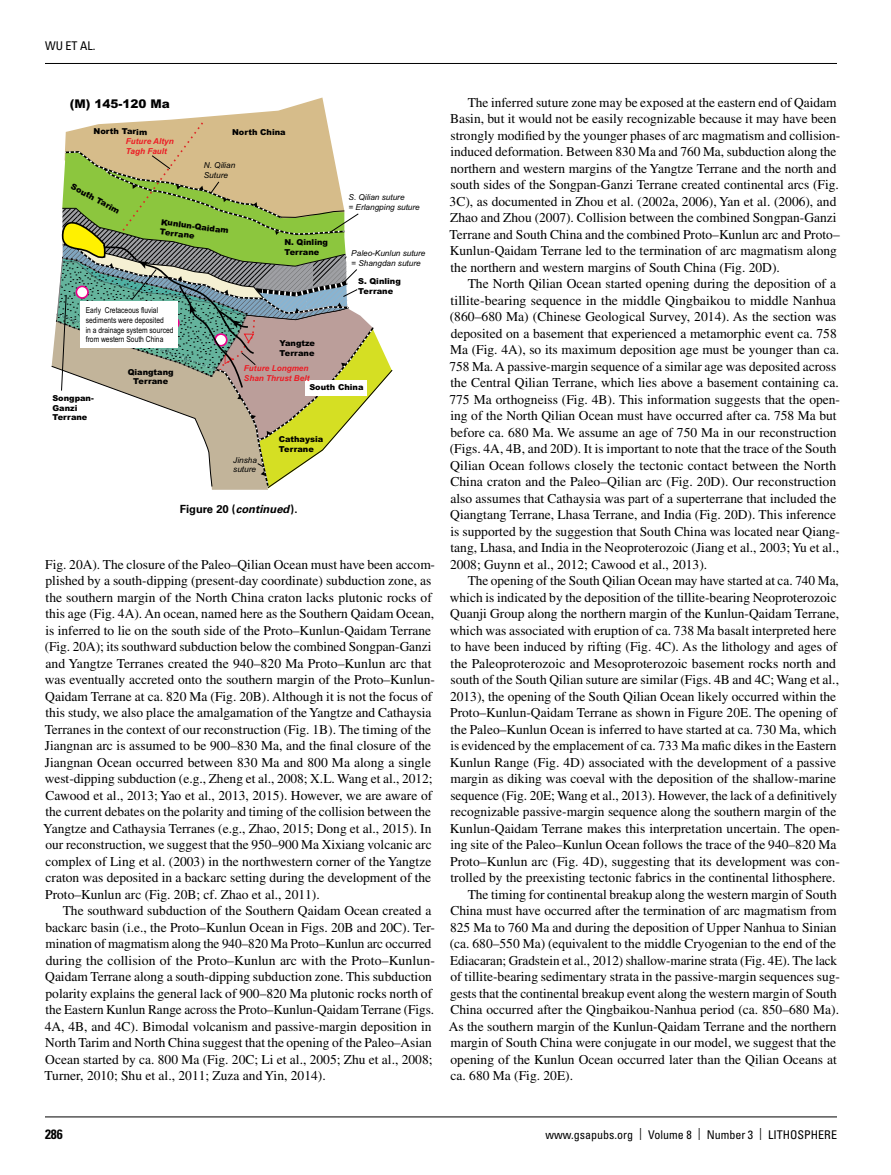
<style>
.page{position:relative;width:891px;height:1175px;background:#fff}
.page>*{position:absolute;margin:0;border:0;box-sizing:border-box;transform-origin:0 0}
.t1{font:13.5px/16.5px "Times";color:#000}
.t2{font:700 condensed 13.5px "Univers";color:#000}
.t3{font:condensed 12px "Univers";color:#000}
.t4{font:900 12px "Arial";color:#000}
.t5{font:700 11.25px "Univers";color:#000}
.t6{font:900 8.25px/9.8px "Arial";color:#000}
.t7{font:italic 8.25px/9.8px "Arial";color:#000}
.t8{font:8.25px/9.8px "Arial Narrow";color:#000}
.t9{font:italic 700 8.25px/9.8px "Arial";color:#ec1b24}
.s1{font-style:italic}
</style>
<div class="page">
<hr style="left:45px;top:63px;width:792px;height:1px;background:#000">
<hr style="left:45px;top:1116px;width:792px;height:1px;background:#000">
<svg style="left:51px;top:98px;width:342px;height:392px"></svg>
<p class="t3" style="left:45px;top:38px;width:52px">WU ET AL.</p>
<p class="t4" style="left:70px;top:95px;width:102px">(M) 145-120 Ma</p>
<p class="t6" style="left:94px;top:126px;width:55px;rotate:1deg">North Tarim</p>
<p class="t9" style="left:126px;top:137px;width:49px">Future Altyn<br>Tagh Fault</p>
<p class="t6" style="left:74px;top:181px;width:56px;rotate:28deg">South Tarim</p>
<p class="t6" style="left:232px;top:127px;width:55px">North China</p>
<p class="t7" style="left:204px;top:161px;width:33px">N. Qilian<br>Suture</p>
<p class="t6" style="left:162px;top:217px;width:70px;rotate:7deg">Kunlun-Qaidam<br>Terrane</p>
<p class="t6" style="left:284px;top:237px;width:45px">N. Qinling<br>Terrane</p>
<p class="t7" style="left:349px;top:192px;width:73px">S. Qilian suture<br>= Erlangping suture</p>
<p class="t7" style="left:351px;top:249px;width:76px">Paleo-Kunlun suture = Shangdan suture</p>
<p class="t6" style="left:358px;top:276px;width:44px">S. Qinling<br>Terrane</p>
<p class="t8" style="left:86px;top:305px;width:89px">Early Cretaceous fluvial sediments were deposited<br>in a drainage system sourced from western South China</p>
<p class="t6" style="left:52px;top:393px;width:43px">Songpan-<br>Ganzi<br>Terrane</p>
<p class="t6" style="left:128px;top:366px;width:47px;text-align:center">Qiangtang<br>Terrane</p>
<p class="t6" style="left:279px;top:338px;width:37px">Yangtze<br>Terrane</p>
<p class="t6" style="left:309px;top:382px;width:56px">South China</p>
<p class="t9" style="left:244px;top:364px;width:67px">Future Longmen<br>Shan Thrust Belt</p>
<p class="t7" style="left:233px;top:455px;width:25px">Jinsha suture</p>
<p class="t6" style="left:279px;top:434px;width:46px">Cathaysia<br>Terrane</p>
<p class="t5" style="left:180px;top:502px;width:119px">Figure 20 (<span class="s1">continued</span>).</p>
<p class="t1" style="left:43px;top:556px;width:393px">Fig. 20A). The closure of the Paleo–Qilian Ocean must have been accom&shy;plished by a south-dipping (present-day coordinate) subduction zone, as the southern margin of the North China craton lacks plutonic rocks of this age (Fig. 4A). An ocean, named here as the Southern Qaidam Ocean, is inferred to lie on the south side of the Proto–Kunlun-Qaidam Terrane (Fig. 20A); its southward subduction below the combined Songpan-Ganzi and Yangtze Terranes created the 940–820 Ma Proto–Kunlun arc that was eventually accreted onto the southern margin of the Proto–Kunlun-Qaidam Terrane at ca. 820 Ma (Fig. 20B). Although it is not the focus of this study, we also place the amalgamation of the Yangtze and Cathaysia Terranes in the context of our reconstruction (Fig. 1B). The timing of the Jiangnan arc is assumed to be 900–830 Ma, and the final closure of the Jiangnan Ocean occurred between 830 Ma and 800 Ma along a single west-dipping subduction (e.g., Zheng et al., 2008; X.L. Wang et al., 2012; Cawood et al., 2013; Yao et al., 2013, 2015). However, we are aware of the current debates on the polarity and timing of the collision between the Yangtze and Cathaysia Terranes (e.g., Zhao, 2015; Dong et al., 2015). In our reconstruction, we suggest that the 950–900 Ma Xixiang volcanic arc complex of Ling et al. (2003) in the northwestern corner of the Yangtze craton was deposited in a backarc setting during the development of the Proto–Kunlun arc (Fig. 20B; cf. Zhao et al., 2011).</p>
<p class="t1" style="left:45px;top:902px;width:392px;text-indent:18px">The southward subduction of the Southern Qaidam Ocean created a backarc basin (i.e., the Proto–Kunlun Ocean in Figs. 20B and 20C). Ter&shy;mination of magmatism along the 940–820 Ma Proto–Kunlun arc occurred during the collision of the Proto–Kunlun arc with the Proto–Kunlun-Qaidam Terrane along a south-dipping subduction zone. This subduction polarity explains the general lack of 900–820 Ma plutonic rocks north of the Eastern Kunlun Range across the Proto–Kunlun-Qaidam Terrane (Figs.<br>4A, 4B, and 4C). Bimodal volcanism and passive-margin deposition in North Tarim and North China suggest that the opening of the Paleo–Asian Ocean started by ca. 800 Ma (Fig. 20C; Li et al., 2005; Zhu et al., 2008; Turner, 2010; Shu et al., 2011; Zuza and Yin, 2014).</p>
<p class="t1" style="left:450px;top:94px;width:392px;text-indent:18px">The inferred suture zone may be exposed at the eastern end of Qaidam Basin, but it would not be easily recognizable because it may have been strongly modified by the younger phases of arc magmatism and collision&shy;induced deformation. Between 830 Ma and 760 Ma, subduction along the northern and western margins of the Yangtze Terrane and the north and south sides of the Songpan-Ganzi Terrane created continental arcs (Fig.<br>3C), as documented in Zhou et al. (2002a, 2006), Yan et al. (2006), and Zhao and Zhou (2007). Collision between the combined Songpan-Ganzi Terrane and South China and the combined Proto–Kunlun arc and Proto– Kunlun-Qaidam Terrane led to the termination of arc magmatism along the northern and western margins of South China (Fig. 20D).</p>
<p class="t1" style="left:449px;top:275px;width:392px;text-indent:18px">The North Qilian Ocean started opening during the deposition of a tillite-bearing sequence in the middle Qingbaikou to middle Nanhua (860–680 Ma) (Chinese Geological Survey, 2014). As the section was deposited on a basement that experienced a metamorphic event ca. 758<br>Ma (Fig. 4A), so its maximum deposition age must be younger than ca.<br>758 Ma. A passive-margin sequence of a similar age was deposited across the Central Qilian Terrane, which lies above a basement containing ca.<br>775 Ma orthogneiss (Fig. 4B). This information suggests that the open&shy;ing of the North Qilian Ocean must have occurred after ca. 758 Ma but before ca. 680 Ma. We assume an age of 750 Ma in our reconstruction (Figs. 4A, 4B, and 20D). It is important to note that the trace of the South Qilian Ocean follows closely the tectonic contact between the North China craton and the Paleo–Qilian arc (Fig. 20D). Our reconstruction also assumes that Cathaysia was part of a superterrane that included the Qiangtang Terrane, Lhasa Terrane, and India (Fig. 20D). This inference is supported by the suggestion that South China was located near Qiang&shy;tang, Lhasa, and India in the Neoproterozoic (Jiang et al., 2003; Yu et al., 2008; Guynn et al., 2012; Cawood et al., 2013).</p>
<p class="t1" style="left:468px;top:572px;width:373px">The opening of the South Qilian Ocean may have started at ca. 740 Ma,</p>
<p class="t1" style="left:450px;top:589px;width:388px">which is indicated by the deposition of the tillite-bearing Neoproterozoic</p>
<p class="t1" style="left:450px;top:605px;width:390px">Quanji Group along the northern margin of the Kunlun-Qaidam Terrane,</p>
<p class="t1" style="left:450px;top:622px;width:388px">which was associated with eruption of ca. 738 Ma basalt interpreted here</p>
<p class="t1" style="left:451px;top:638px;width:388px">to have been induced by rifting (Fig. 4C). As the lithology and ages of</p>
<p class="t1" style="left:451px;top:655px;width:387px">the Paleoproterozoic and Mesoproterozoic basement rocks north and</p>
<p class="t1" style="left:451px;top:671px;width:390px">south of the South Qilian suture are similar (Figs. 4B and 4C; Wang et al.,</p>
<p class="t1" style="left:450px;top:688px;width:388px">2013), the opening of the South Qilian Ocean likely occurred within the</p>
<p class="t1" style="left:450px;top:704px;width:389px">Proto–Kunlun-Qaidam Terrane as shown in Figure 20E. The opening of</p>
<p class="t1" style="left:451px;top:721px;width:387px">the Paleo–Kunlun Ocean is inferred to have started at ca. 730 Ma, which</p>
<p class="t1" style="left:450px;top:737px;width:388px">is evidenced by the emplacement of ca. 733 Ma mafic dikes in the Eastern</p>
<p class="t1" style="left:450px;top:754px;width:388px">Kunlun Range (Fig. 4D) associated with the development of a passive</p>
<p class="t1" style="left:451px;top:770px;width:387px">margin as diking was coeval with the deposition of the shallow-marine</p>
<p class="t1" style="left:451px;top:787px;width:388px">sequence (Fig. 20E; Wang et al., 2013). However, the lack of a definitively</p>
<p class="t1" style="left:451px;top:803px;width:387px">recognizable passive-margin sequence along the southern margin of the</p>
<p class="t1" style="left:450px;top:820px;width:392px">Kunlun-Qaidam Terrane makes this interpretation uncertain. The open-</p>
<p class="t1" style="left:450px;top:836px;width:388px">ing site of the Paleo–Kunlun Ocean follows the trace of the 940–820 Ma</p>
<p class="t1" style="left:450px;top:853px;width:391px">Proto–Kunlun arc (Fig. 4D), suggesting that its development was con-</p>
<p class="t1" style="left:451px;top:869px;width:387px">trolled by the preexisting tectonic fabrics in the continental lithosphere.</p>
<p class="t1" style="left:468px;top:886px;width:371px">The timing for continental breakup along the western margin of South</p>
<p class="t1" style="left:450px;top:902px;width:388px">China must have occurred after the termination of arc magmatism from</p>
<p class="t1" style="left:450px;top:919px;width:388px">825 Ma to 760 Ma and during the deposition of Upper Nanhua to Sinian</p>
<p class="t1" style="left:450px;top:935px;width:388px">(ca. 680–550 Ma) (equivalent to the middle Cryogenian to the end of the</p>
<p class="t1" style="left:450px;top:952px;width:389px">Ediacaran; Gradstein et al., 2012) shallow-marine strata (Fig. 4E). The lack</p>
<p class="t1" style="left:450px;top:968px;width:391px">of tillite-bearing sedimentary strata in the passive-margin sequences sug-</p>
<p class="t1" style="left:450px;top:985px;width:388px">gests that the continental breakup event along the western margin of South</p>
<p class="t1" style="left:450px;top:1001px;width:390px">China occurred after the Qingbaikou-Nanhua period (ca. 850–680 Ma).</p>
<p class="t1" style="left:449px;top:1018px;width:389px">As the southern margin of the Kunlun-Qaidam Terrane and the northern</p>
<p class="t1" style="left:451px;top:1034px;width:387px">margin of South China were conjugate in our model, we suggest that the</p>
<p class="t1" style="left:450px;top:1051px;width:388px">opening of the Kunlun Ocean occurred later than the Qilian Oceans at</p>
<p class="t1" style="left:451px;top:1067px;width:124px">ca. 680 Ma (Fig. 20E).</p>
<p class="t2" style="left:45px;top:1125px;width:19px">286</p>
<p class="t3" style="left:546px;top:1127px;width:293px">www.gsapubs.org | Volume 8 | Number 3 | LITHOSPHERE</p>
</div>
